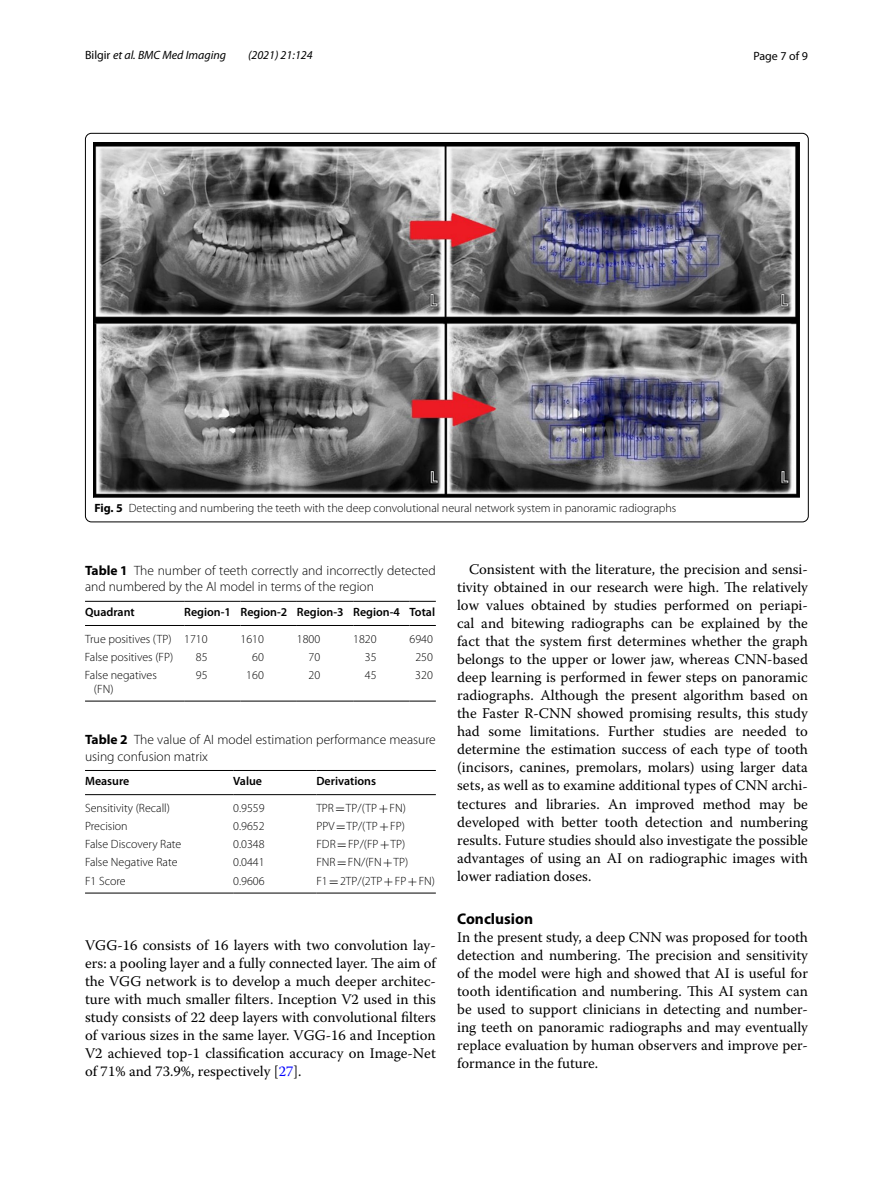
<style>
.page{position:relative;width:893px;height:1187px;background:#fff}
.page>*{position:absolute;margin:0;border:0;box-sizing:border-box;transform-origin:0 0}
.t1{font:700 15.45px "Myriad Pro";color:#000}
.t2{font:14.7px/18px "Warnock Pro";color:#000;text-align:justify}
.t3{font:300 13.5px/16.5px "Myriad Pro";color:#000}
.t4{font:300 12px/13.5px "Myriad Pro";color:#000}
.t5{font:600 12px "Myriad Pro";color:#000}
.t6{font:italic 12px "Myriad Pro";color:#000}
.t7{font:12px "Myriad Pro";color:#000}
.s1{font-style:normal}
.s2{font-weight:700}
.s3{font-family:"MTSY";font-weight:400}
.s4{color:#00f}
</style>
<div class="page">
<img style="left:94px;top:142px;width:706px;height:355px">
<hr style="left:85px;top:601px;width:99px;height:1px;background:#000">
<hr style="left:85px;top:625px;width:99px;height:1px;background:#000">
<hr style="left:184px;top:601px;width:57px;height:1px;background:#000">
<hr style="left:184px;top:625px;width:57px;height:1px;background:#000">
<hr style="left:241px;top:601px;width:56px;height:1px;background:#000">
<hr style="left:241px;top:625px;width:56px;height:1px;background:#000">
<hr style="left:297px;top:601px;width:56px;height:1px;background:#000">
<hr style="left:297px;top:625px;width:56px;height:1px;background:#000">
<hr style="left:353px;top:601px;width:57px;height:1px;background:#000">
<hr style="left:353px;top:625px;width:57px;height:1px;background:#000">
<svg style="left:410px;top:601px;width:26px;height:1px"></svg>
<svg style="left:410px;top:625px;width:26px;height:1px"></svg>
<hr style="left:85px;top:700px;width:99px;height:1px;background:#000">
<hr style="left:184px;top:700px;width:57px;height:1px;background:#000">
<hr style="left:241px;top:700px;width:56px;height:1px;background:#000">
<hr style="left:297px;top:700px;width:56px;height:1px;background:#000">
<hr style="left:353px;top:700px;width:57px;height:1px;background:#000">
<svg style="left:410px;top:700px;width:26px;height:1px"></svg>
<hr style="left:85px;top:770px;width:148px;height:1px;background:#000">
<hr style="left:85px;top:794px;width:148px;height:1px;background:#000">
<hr style="left:233px;top:770px;width:83px;height:1px;background:#000">
<hr style="left:233px;top:794px;width:83px;height:1px;background:#000">
<hr style="left:316px;top:770px;width:120px;height:1px;background:#000">
<hr style="left:316px;top:794px;width:120px;height:1px;background:#000">
<hr style="left:85px;top:892px;width:148px;height:1px;background:#000">
<hr style="left:233px;top:892px;width:83px;height:1px;background:#000">
<hr style="left:316px;top:892px;width:120px;height:1px;background:#000">
<p class="t6" style="left:85px;top:48px;width:143px"><span class="s1">Bilgir</span> et al. BMC Med Imaging</p>
<p class="t6" style="left:248px;top:48px;width:66px">(2021) 21:124</p>
<p class="t7" style="left:753px;top:48px;width:56px">Page 7 of 9</p>
<p class="t4" style="left:94px;top:501px;width:583px"><span class="s2">Fig. 5</span> Detecting and numbering the teeth with the deep convolutional neural network system in panoramic radiographs</p>
<p class="t3" style="left:85px;top:562px;width:352px"><span class="s2">Table 1</span> The number of teeth correctly and incorrectly detected and numbered by the AI model in terms of the region</p>
<p class="t5" style="left:85px;top:604px;width:51px">Quadrant</p>
<p class="t5" style="left:184px;top:604px;width:252px">Region-1 Region-2 Region-3 Region-4 Total</p>
<p class="t4" style="left:85px;top:632px;width:124px">True positives (TP) 1710</p>
<p class="t4" style="left:241px;top:632px;width:25px">1610</p>
<p class="t4" style="left:297px;top:632px;width:25px">1800</p>
<p class="t4" style="left:353px;top:632px;width:25px">1820</p>
<p class="t4" style="left:409px;top:632px;width:25px">6940</p>
<p class="t4" style="left:85px;top:650px;width:90px">False positives (FP)</p>
<p class="t4" style="left:196px;top:650px;width:13px">85</p>
<p class="t4" style="left:252px;top:650px;width:13px">60</p>
<p class="t4" style="left:309px;top:650px;width:13px">70</p>
<p class="t4" style="left:365px;top:650px;width:13px">35</p>
<p class="t4" style="left:415px;top:650px;width:19px">250</p>
<p class="t4" style="left:94px;top:668px;width:64px;text-indent:-9px">False negatives (FN)</p>
<p class="t4" style="left:196px;top:668px;width:13px">95</p>
<p class="t4" style="left:246px;top:668px;width:19px">160</p>
<p class="t4" style="left:308px;top:668px;width:13px">20</p>
<p class="t4" style="left:365px;top:668px;width:13px">45</p>
<p class="t4" style="left:415px;top:668px;width:19px">320</p>
<p class="t3" style="left:85px;top:731px;width:352px"><span class="s2">Table 2</span> The value of AI model estimation performance measure using confusion matrix</p>
<p class="t5" style="left:85px;top:773px;width:46px">Measure</p>
<p class="t5" style="left:233px;top:773px;width:30px">Value</p>
<p class="t5" style="left:316px;top:773px;width:61px">Derivations</p>
<p class="t4" style="left:85px;top:801px;width:86px">Sensitivity (Recall)</p>
<p class="t4" style="left:233px;top:801px;width:33px">0.9559</p>
<p class="t4" style="left:316px;top:801px;width:91px">TPR<span class="s3">=</span>TP/(TP<span class="s3">+</span>FN)</p>
<p class="t4" style="left:85px;top:819px;width:44px">Precision</p>
<p class="t4" style="left:233px;top:819px;width:33px">0.9652</p>
<p class="t4" style="left:316px;top:819px;width:90px">PPV<span class="s3">=</span>TP/(TP<span class="s3">+</span>FP)</p>
<p class="t4" style="left:85px;top:837px;width:98px">False Discovery Rate</p>
<p class="t4" style="left:233px;top:837px;width:33px">0.0348</p>
<p class="t4" style="left:316px;top:837px;width:90px">FDR<span class="s3">=</span>FP/(FP<span class="s3">+</span>TP)</p>
<p class="t4" style="left:85px;top:855px;width:94px">False Negative Rate</p>
<p class="t4" style="left:233px;top:855px;width:33px">0.0441</p>
<p class="t4" style="left:316px;top:855px;width:94px">FNR<span class="s3">=</span>FN/(FN<span class="s3">+</span>TP)</p>
<p class="t4" style="left:85px;top:873px;width:42px">F1 Score</p>
<p class="t4" style="left:233px;top:873px;width:33px">0.9606</p>
<p class="t4" style="left:316px;top:873px;width:120px">F1<span class="s3">=</span>2TP/(2TP<span class="s3">+</span>FP<span class="s3">+</span>FN)</p>
<p class="t2" style="left:85px;top:935px;width:352px">VGG-16 consists of 16 layers with two convolution lay&shy;ers: a pooling layer and a fully connected layer. The aim of the VGG network is to develop a much deeper architec&shy;ture with much smaller filters. Inception V2 used in this study consists of 22 deep layers with convolutional filters of various sizes in the same layer. VGG-16 and Inception V2 achieved top-1 classification accuracy on Image-Net of 71% and 73.9%, respectively [<span class="s4">27</span>].</p>
<p class="t2" style="left:457px;top:560px;width:352px;text-indent:12px">Consistent with the literature, the precision and sensi&shy;tivity obtained in our research were high. The relatively low values obtained by studies performed on periapi&shy;cal and bitewing radiographs can be explained by the fact that the system first determines whether the graph belongs to the upper or lower jaw, whereas CNN-based deep learning is performed in fewer steps on panoramic radiographs. Although the present algorithm based on the Faster R-CNN showed promising results, this study had some limitations. Further studies are needed to determine the estimation success of each type of tooth (incisors, canines, premolars, molars) using larger data sets, as well as to examine additional types of CNN archi&shy;tectures and libraries. An improved method may be developed with better tooth detection and numbering results. Future studies should also investigate the possible advantages of using an AI on radiographic images with lower radiation doses.</p>
<p class="t1" style="left:457px;top:909px;width:77px">Conclusion</p>
<p class="t2" style="left:457px;top:928px;width:352px">In the present study, a deep CNN was proposed for tooth detection and numbering. The precision and sensitivity of the model were high and showed that AI is useful for tooth identification and numbering. This AI system can be used to support clinicians in detecting and number&shy;ing teeth on panoramic radiographs and may eventually replace evaluation by human observers and improve per&shy;formance in the future.</p>
</div>
